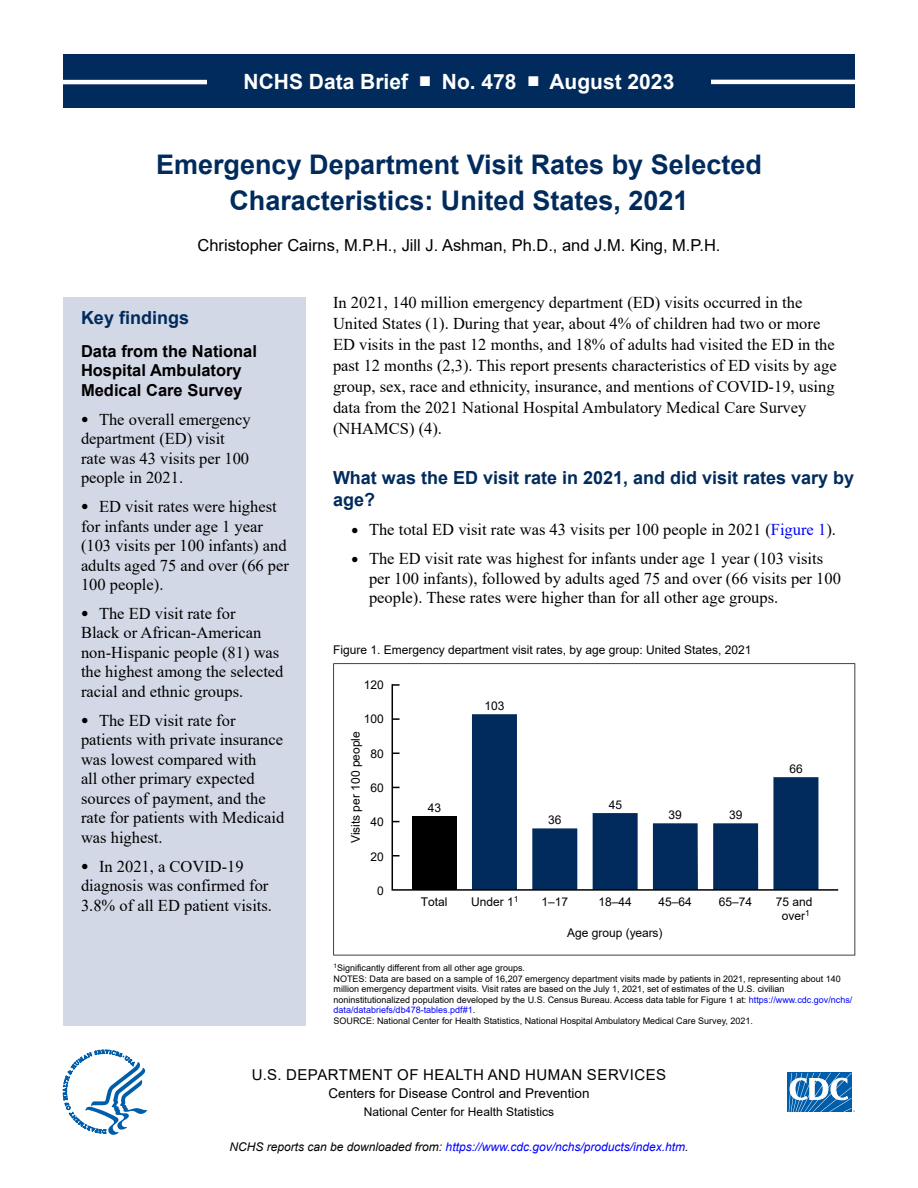
<style>
.page{position:relative;width:918px;height:1188px;background:#fff}
.page>*{position:absolute;margin:0;border:0;box-sizing:border-box;transform-origin:0 0}
.H1_Title{font:700 27px/36px "Arial";color:#002b5c;text-align:center}
.H1_Header_P1{font:700 21px "Arial";color:#fff}
.H2_KFtitle{font:700 18px/22.5px "Arial";color:#002b5c}
.t1{font:16.5px/19.5px "Times New Roman";color:#000}
.P_Byline{font:16.5px "Arial";color:#000}
.H3_KFsubtitle{font:700 16.5px/19.5px "Arial";color:#000}
.H1_Footer{font:15px "Arial";letter-spacing:.035em;color:#000}
.H1_Footer-2{font:13.5px "Arial";color:#000}
.H1_Footer-3{font:12px/13.5px "Arial";color:#000;text-align:center}
.t2{font:italic 12px "Arial";color:#00f}
.t3{font:9px/10.5px "Arial";color:#000}
.s1{font-size:12.3px}
.s2{color:#00f}
.s3{color:#000}
</style>
<div class="page">
<svg style="left:787px;top:1072px;width:65px;height:1px"></svg>
<div style="left:787px;top:1073px;width:64px;height:39px;background:#005daa"></div>
<svg style="left:789px;top:1073px;width:66px;height:39px"></svg>
<svg style="left:63px;top:1050px;width:84px;height:85px"></svg>
<div style="left:63px;top:54px;width:792px;height:54px;background:#002b5c"></div>
<hr style="left:63px;top:80px;width:144px;height:4px;background:#fff">
<hr style="left:711px;top:80px;width:144px;height:4px;background:#fff">
<div style="left:63px;top:297px;width:243px;height:729px;background:#d3d8e6"></div>
<svg style="left:333px;top:663px;width:522px;height:292px"></svg>
<svg style="left:391px;top:683px;width:448px;height:208px"></svg>
<svg style="left:392px;top:855px;width:8px;height:2px"></svg>
<svg style="left:392px;top:718px;width:8px;height:2px"></svg>
<svg style="left:392px;top:684px;width:8px;height:2px"></svg>
<h1 class="H1_Header_P1" style="left:244px;top:66px;width:432px">NCHS Data Brief ■ No. 478 ■ August 2023</h1>
<h1 class="H1_Title" style="left:156px;top:147px;width:607px">Emergency Department Visit Rates by Selected<br>Characteristics: United States, 2021</h1>
<p class="P_Byline" style="left:198px;top:234px;width:524px">Christopher Cairns, M.P.H., Jill J. Ashman, Ph.D., and J.M. King, M.P.H.</p>
<h2 class="H2_KFtitle" style="left:81px;top:306px;width:110px">Key findings</h2>
<h3 class="H3_KFsubtitle" style="left:81px;top:341px;width:178px">Data from the National<br>Hospital Ambulatory<br>Medical Care Survey</h3>
<p class="t1" style="left:81px;top:409px;width:171px"><span class="s1">●</span> The overall emergency department (ED) visit rate was 43 visits per 100 people in 2021.</p>
<p class="t1" style="left:81px;top:496px;width:210px"><span class="s1">●</span> ED visit rates were highest for infants under age 1 year (103 visits per 100 infants) and adults aged 75 and over (66 per<br>100 people).</p>
<p class="t1" style="left:81px;top:603px;width:204px"><span class="s1">●</span> The ED visit rate for<br>Black or African-American non-Hispanic people (81) was the highest among the selected racial and ethnic groups.</p>
<p class="t1" style="left:81px;top:710px;width:205px"><span class="s1">●</span> The ED visit rate for patients with private insurance was lowest compared with<br>all other primary expected sources of payment, and the rate for patients with Medicaid was highest.</p>
<p class="t1" style="left:81px;top:856px;width:193px"><span class="s1">●</span> In 2021, a COVID-19 diagnosis was confirmed for<br>3.8% of all ED patient visits.</p>
<p class="t1" style="left:333px;top:292px;width:505px;line-height:21px">In 2021, 140 million emergency department (ED) visits occurred in the United States (1). During that year, about 4% of children had two or more ED visits in the past 12 months, and 18% of adults had visited the ED in the past 12 months (2,3). This report presents characteristics of ED visits by age group, sex, race and ethnicity, insurance, and mentions of COVID-19, using data from the 2021 National Hospital Ambulatory Medical Care Survey (NHAMCS) (4).</p>
<h2 class="H2_KFtitle" style="left:333px;top:467px;width:523px">What was the ED visit rate in 2021, and did visit rates vary by age?</h2>
<p class="t1" style="left:351px;top:520px;width:486px"><span class="s1">●</span> The total ED visit rate was 43 visits per 100 people in 2021 (<span class="s2">Figure 1</span>).</p>
<p class="t1" style="left:369px;top:549px;width:474px;text-indent:-18px"><span class="s1">●</span> The ED visit rate was highest for infants under age 1 year (103 visits per 100 infants), followed by adults aged 75 and over (66 visits per 100 people). These rates were higher than for all other age groups.</p>
<p class="H1_Footer-3" style="left:333px;top:643px;width:420px">Figure 1. Emergency department visit rates, by age group: United States, 2021</p>
<p class="H1_Footer-3" style="left:364px;top:678px;width:22px">120</p>
<p class="H1_Footer-3" style="left:364px;top:712px;width:22px">100</p>
<p class="H1_Footer-3" style="left:371px;top:747px;width:15px">80</p>
<p class="H1_Footer-3" style="left:349px;top:843px;width:114px;rotate:-90deg">Visits per 100 people</p>
<p class="H1_Footer-3" style="left:371px;top:781px;width:15px">60</p>
<p class="H1_Footer-3" style="left:371px;top:815px;width:15px">40</p>
<p class="H1_Footer-3" style="left:371px;top:850px;width:15px">20</p>
<p class="H1_Footer-3" style="left:428px;top:801px;width:15px">43</p>
<p class="H1_Footer-3" style="left:484px;top:699px;width:22px">103</p>
<p class="H1_Footer-3" style="left:548px;top:813px;width:15px">36</p>
<p class="H1_Footer-3" style="left:609px;top:798px;width:15px">45</p>
<p class="H1_Footer-3" style="left:668px;top:808px;width:15px">39</p>
<p class="H1_Footer-3" style="left:729px;top:808px;width:15px">39</p>
<p class="H1_Footer-3" style="left:789px;top:762px;width:15px">66</p>
<p class="H1_Footer-3" style="left:377px;top:884px;width:8px">0</p>
<p class="H1_Footer-3" style="left:421px;top:895px;width:28px">Total</p>
<p class="H1_Footer-3" style="left:471px;top:895px;width:49px">Under 1<sup>1</sup></p>
<p class="H1_Footer-3" style="left:541px;top:895px;width:28px">1–17</p>
<p class="H1_Footer-3" style="left:598px;top:895px;width:35px">18–44</p>
<p class="H1_Footer-3" style="left:659px;top:895px;width:35px">45–64</p>
<p class="H1_Footer-3" style="left:719px;top:895px;width:35px">65–74</p>
<p class="H1_Footer-3" style="left:776px;top:895px;width:38px">75 and over<sup>1</sup></p>
<p class="H1_Footer-3" style="left:567px;top:926px;width:97px">Age group (years)</p>
<p class="t3" style="left:334px;top:963px;width:520px"><sup>1</sup>Significantly different from all other age groups.<br>NOTES: Data are based on a sample of 16,207 emergency department visits made by patients in 2021, representing about 140 million emergency department visits. Visit rates are based on the July 1, 2021, set of estimates of the U.S. civilian noninstitutionalized population developed by the U.S. Census Bureau. Access data table for Figure 1 at: <span class="s2">https://www.cdc.gov/nchs/ data/databriefs/db478-tables.pdf#1</span>.<br>SOURCE: National Center for Health Statistics, National Hospital Ambulatory Medical Care Survey, 2021.</p>
<h1 class="H1_Footer" style="left:252px;top:1064px;width:416px">U.S. DEPARTMENT OF HEALTH AND HUMAN SERVICES</h1>
<h1 class="H1_Footer-2" style="left:328px;top:1084px;width:263px">Centers for Disease Control and Prevention</h1>
<h1 class="H1_Footer-3" style="left:364px;top:1105px;width:192px">National Center for Health Statistics</h1>
<p class="t2" style="left:230px;top:1139px;width:460px"><span class="s3">NCHS reports can be downloaded from:</span> https://www.cdc.gov/nchs/products/index.htm<span class="s3">.</span></p>
</div>
